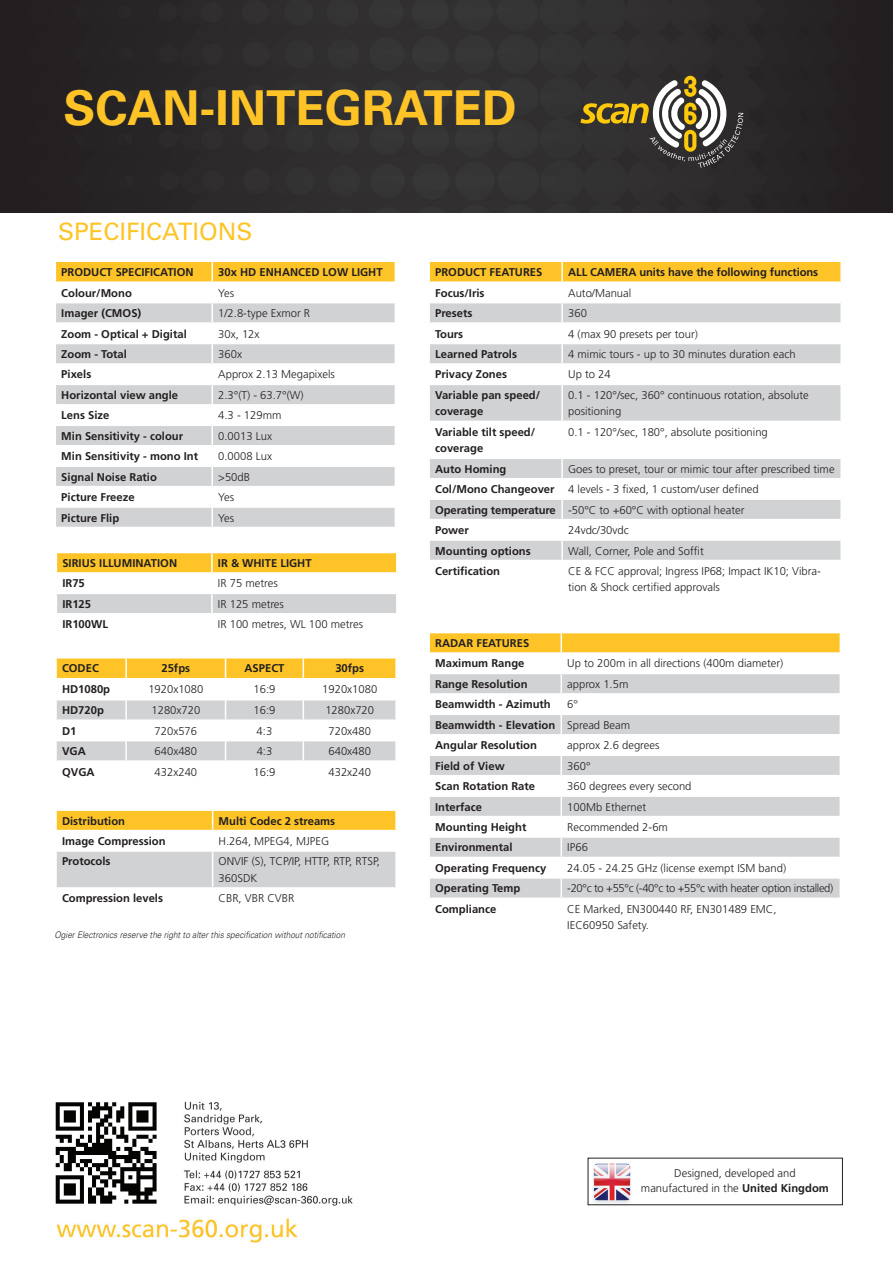
<style>
.page{position:relative;width:893px;height:1263px;background:#fff}
.page>*{position:absolute;margin:0;border:0;box-sizing:border-box;transform-origin:0 0}
.t1{font:700 48px "Univers";color:#fec427}
.t2{font:24px "Univers";color:#fec427}
.t3{font:300 11.25px/16.5px "Frutiger";color:#231f20}
.t4{font:700 11.25px/20.4px "Frutiger";color:#231f20}
.t5{font:300 11.25px "Frutiger";letter-spacing:-.03em;color:#231f20}
.t6{font:italic 300 9.15px "Univers";color:#231f20;scale:.91 1}
.s1{font-weight:700}
.s2{font-weight:300}
</style>
<div class="page">
<img style="left:56px;top:1101px;width:297px;height:142px">
<img style="left:0;top:0;width:893px;height:213px">
<svg style="left:580px;top:76px;width:163px;height:92px;background:#615b4c"></svg>
<svg style="left:55px;top:261px;width:341px;height:266px"></svg>
<svg style="left:56px;top:658px;width:340px;height:103px"></svg>
<svg style="left:56px;top:810px;width:340px;height:78px"></svg>
<svg style="left:430px;top:385px;width:410px;height:175px;fill:#d1d2d4"></svg>
<svg style="left:429px;top:261px;width:413px;height:103px"></svg>
<hr style="left:561px;top:385px;width:2px;height:36px;background:#fff">
<hr style="left:428px;top:421px;width:134px;height:1px;background:#fff">
<hr style="left:562px;top:421px;width:280px;height:1px;background:#fff">
<hr style="left:561px;top:422px;width:2px;height:35px;background:#fff">
<hr style="left:428px;top:457px;width:134px;height:2px;background:#fff">
<hr style="left:562px;top:457px;width:280px;height:2px;background:#fff">
<hr style="left:428px;top:478px;width:134px;height:1px;background:#fff">
<hr style="left:562px;top:478px;width:280px;height:1px;background:#fff">
<hr style="left:428px;top:498px;width:134px;height:2px;background:#fff">
<hr style="left:562px;top:498px;width:280px;height:2px;background:#fff">
<hr style="left:428px;top:519px;width:134px;height:1px;background:#fff">
<hr style="left:562px;top:519px;width:280px;height:1px;background:#fff">
<hr style="left:428px;top:539px;width:134px;height:2px;background:#fff">
<hr style="left:562px;top:539px;width:280px;height:2px;background:#fff">
<svg style="left:561px;top:459px;width:2px;height:101px"></svg>
<svg style="left:840px;top:459px;width:1px;height:101px"></svg>
<svg style="left:56px;top:553px;width:341px;height:60px"></svg>
<svg style="left:429px;top:633px;width:412px;height:264px"></svg>
<img style="left:55px;top:1101px;width:114px;height:113px">
<img style="left:591px;top:1163px;width:42px;height:43px">
<h1 class="t1" style="left:63px;top:80px;width:455px">SCAN-INTEGRATED</h1>
<h2 class="t2" style="left:58px;top:217px;width:196px">SPECIFICATIONS</h2>
<p class="t4" style="left:61px;top:262px;width:134px">PRODUCT SPECIFICATION</p>
<p class="t4" style="left:218px;top:262px;width:166px">30x HD ENHANCED LOW LIGHT</p>
<p class="t4" style="left:61px;top:283px;width:72px">Colour/Mono</p>
<p class="t3" style="left:218px;top:285px;width:17px">Yes</p>
<p class="t4" style="left:61px;top:303px;width:82px">Imager (CMOS)</p>
<p class="t3" style="left:218px;top:305px;width:93px">1/2.8-type Exmor R</p>
<p class="t4" style="left:61px;top:323px;width:127px">Zoom - Optical + Digital</p>
<p class="t3" style="left:218px;top:326px;width:43px">30x, 12x</p>
<p class="t4" style="left:61px;top:344px;width:67px">Zoom - Total</p>
<p class="t3" style="left:218px;top:346px;width:25px">360x</p>
<p class="t4" style="left:61px;top:364px;width:32px">Pixels</p>
<p class="t3" style="left:218px;top:366px;width:118px">Approx 2.13 Megapixels</p>
<p class="t4" style="left:61px;top:385px;width:118px">Horizontal view angle</p>
<p class="t3" style="left:218px;top:387px;width:87px">2.3°(T) - 63.7°(W)</p>
<p class="t4" style="left:61px;top:405px;width:50px">Lens Size</p>
<p class="t3" style="left:218px;top:407px;width:65px">4.3 - 129mm</p>
<p class="t4" style="left:61px;top:426px;width:123px">Min Sensitivity - colour</p>
<p class="t3" style="left:218px;top:428px;width:55px">0.0013 Lux</p>
<p class="t4" style="left:61px;top:446px;width:138px">Min Sensitivity - mono Int</p>
<p class="t3" style="left:218px;top:448px;width:55px">0.0008 Lux</p>
<p class="t4" style="left:61px;top:467px;width:97px">Signal Noise Ratio</p>
<p class="t3" style="left:218px;top:469px;width:33px">&gt;50dB</p>
<p class="t4" style="left:61px;top:487px;width:75px">Picture Freeze</p>
<p class="t3" style="left:218px;top:489px;width:17px">Yes</p>
<p class="t4" style="left:61px;top:507px;width:59px">Picture Flip</p>
<p class="t3" style="left:218px;top:510px;width:17px">Yes</p>
<p class="t4" style="left:62px;top:553px;width:116px">SIRIUS ILLUMINATION</p>
<p class="t4" style="left:218px;top:553px;width:95px">IR &amp; WHITE LIGHT</p>
<p class="t4" style="left:62px;top:573px;width:24px">IR75</p>
<p class="t3" style="left:218px;top:575px;width:61px">IR 75 metres</p>
<p class="t4" style="left:62px;top:594px;width:30px">IR125</p>
<p class="t3" style="left:218px;top:596px;width:68px">IR 125 metres</p>
<p class="t4" style="left:62px;top:614px;width:47px">IR100WL</p>
<p class="t3" style="left:218px;top:616px;width:147px">IR 100 metres, WL 100 metres</p>
<p class="t4" style="left:62px;top:658px;width:38px">CODEC</p>
<p class="t4" style="left:161px;top:658px;width:30px">25fps</p>
<p class="t4" style="left:244px;top:658px;width:42px">ASPECT</p>
<p class="t4" style="left:335px;top:658px;width:30px">30fps</p>
<p class="t4" style="left:62px;top:679px;width:50px">HD1080p</p>
<p class="t3" style="left:148px;top:681px;width:57px">1920x1080</p>
<p class="t3" style="left:253px;top:681px;width:23px">16:9</p>
<p class="t3" style="left:322px;top:681px;width:57px">1920x1080</p>
<p class="t4" style="left:62px;top:700px;width:43px">HD720p</p>
<p class="t3" style="left:151px;top:702px;width:50px">1280x720</p>
<p class="t3" style="left:254px;top:702px;width:23px">16:9</p>
<p class="t3" style="left:325px;top:702px;width:50px">1280x720</p>
<p class="t4" style="left:62px;top:721px;width:16px">D1</p>
<p class="t3" style="left:155px;top:723px;width:44px">720x576</p>
<p class="t3" style="left:257px;top:723px;width:17px">4:3</p>
<p class="t3" style="left:328px;top:723px;width:44px">720x480</p>
<p class="t4" style="left:62px;top:741px;width:25px">VGA</p>
<p class="t3" style="left:155px;top:743px;width:44px">640x480</p>
<p class="t3" style="left:257px;top:743px;width:17px">4:3</p>
<p class="t3" style="left:328px;top:743px;width:44px">640x480</p>
<p class="t4" style="left:62px;top:761px;width:34px">QVGA</p>
<p class="t3" style="left:155px;top:763px;width:44px">432x240</p>
<p class="t3" style="left:254px;top:763px;width:23px">16:9</p>
<p class="t3" style="left:329px;top:763px;width:44px">432x240</p>
<p class="t4" style="left:62px;top:810px;width:65px">Distribution</p>
<p class="t4" style="left:219px;top:810px;width:118px">Multi Codec 2 streams</p>
<p class="t4" style="left:62px;top:831px;width:105px">Image Compression</p>
<p class="t3" style="left:219px;top:833px;width:112px">H.264, MPEG4, MJPEG</p>
<p class="t4" style="left:62px;top:851px;width:50px">Protocols</p>
<p class="t3" style="left:219px;top:853px;width:163px">ONVIF (S), TCP/IP, HTTP, RTP, RTSP,<br>360SDK</p>
<p class="t4" style="left:62px;top:888px;width:103px">Compression levels</p>
<p class="t3" style="left:219px;top:890px;width:77px">CBR, VBR CVBR</p>
<p class="t6" style="left:55px;top:929px;width:321px">Ogier Electronics reserve the right to alter this specification without notification</p>
<p class="t4" style="left:435px;top:262px;width:109px">PRODUCT FEATURES</p>
<p class="t4" style="left:568px;top:262px;width:252px">ALL CAMERA units have the following functions</p>
<p class="t4" style="left:435px;top:283px;width:51px">Focus/Iris</p>
<p class="t3" style="left:568px;top:285px;width:65px">Auto/Manual</p>
<p class="t4" style="left:435px;top:303px;width:39px">Presets</p>
<p class="t3" style="left:568px;top:305px;width:20px">360</p>
<p class="t4" style="left:435px;top:323px;width:30px">Tours</p>
<p class="t3" style="left:568px;top:326px;width:131px">4 (max 90 presets per tour)</p>
<p class="t4" style="left:435px;top:344px;width:83px">Learned Patrols</p>
<p class="t3" style="left:568px;top:346px;width:229px">4 mimic tours - up to 30 minutes duration each</p>
<p class="t4" style="left:435px;top:364px;width:73px">Privacy Zones</p>
<p class="t3" style="left:568px;top:366px;width:44px">Up to 24</p>
<p class="t4" style="left:435px;top:387px;width:107px;line-height:16.5px">Variable pan speed/ coverage</p>
<p class="t3" style="left:568px;top:387px;width:242px">0.1 - 120°/sec, 360° continuous rotation, absolute positioning</p>
<p class="t4" style="left:435px;top:424px;width:102px;line-height:16.5px">Variable tilt speed/ coverage</p>
<p class="t3" style="left:568px;top:424px;width:201px">0.1 - 120°/sec, 180°, absolute positioning</p>
<p class="t4" style="left:435px;top:459px;width:73px">Auto Homing</p>
<p class="t3" style="left:435px;top:459px;width:401px;line-height:20.4px;text-indent:133px">Goes to preset, tour or mimic tour after prescribed time <span class="s1">Col/Mono Changeover</span> 4 levels - 3 fixed, 1 custom/user defined<br><span class="s1">Operating temperature</span> -50°C to +60°C with optional heater<br><span class="s1">Power</span></p>
<p class="t3" style="left:568px;top:522px;width:62px">24vdc/30vdc</p>
<p class="t4" style="left:435px;top:540px;width:97px">Mounting options</p>
<p class="t3" style="left:568px;top:543px;width:137px">Wall, Corner, Pole and Soffit</p>
<p class="t4" style="left:435px;top:561px;width:67px">Certification</p>
<p class="t3" style="left:568px;top:563px;width:254px">CE &amp; FCC approval; Ingress IP68; Impact IK10; Vibra&shy;tion &amp; Shock certified approvals</p>
<p class="t4" style="left:435px;top:633px;width:96px">RADAR FEATURES<br>Maximum Range</p>
<p class="t3" style="left:567px;top:655px;width:218px">Up to 200m in all directions (400m diameter)</p>
<p class="t4" style="left:435px;top:674px;width:94px">Range Resolution</p>
<p class="t3" style="left:567px;top:676px;width:63px">approx 1.5m</p>
<p class="t4" style="left:435px;top:694px;width:117px">Beamwidth - Azimuth</p>
<p class="t4" style="left:435px;top:694px;width:197px;text-indent:132px"><span class="s2">6°<br></span>Beamwidth - Elevation <span class="s2">Spread Beam<br></span>Angular Resolution</p>
<p class="t3" style="left:567px;top:737px;width:94px">approx 2.6 degrees</p>
<p class="t4" style="left:435px;top:756px;width:71px">Field of View</p>
<p class="t3" style="left:567px;top:758px;width:25px">360°</p>
<p class="t4" style="left:435px;top:776px;width:102px">Scan Rotation Rate</p>
<p class="t3" style="left:567px;top:778px;width:126px">360 degrees every second</p>
<p class="t4" style="left:435px;top:796px;width:48px">Interface</p>
<p class="t3" style="left:567px;top:799px;width:80px">100Mb Ethernet</p>
<p class="t4" style="left:435px;top:817px;width:93px">Mounting Height</p>
<p class="t3" style="left:567px;top:819px;width:102px">Recommended 2-6m</p>
<p class="t4" style="left:435px;top:837px;width:79px">Environmental</p>
<p class="t3" style="left:567px;top:839px;width:22px">IP66</p>
<p class="t4" style="left:435px;top:858px;width:113px">Operating Frequency</p>
<p class="t3" style="left:567px;top:860px;width:220px">24.05 - 24.25 GHz (license exempt ISM band)</p>
<p class="t4" style="left:435px;top:878px;width:87px">Operating Temp</p>
<p class="t5" style="left:567px;top:882px;width:268px">-20°c to +55°c (-40°c to +55°c with heater option installed)</p>
<p class="t4" style="left:435px;top:899px;width:63px">Compliance</p>
<p class="t3" style="left:567px;top:901px;width:211px">CE Marked, EN300440 RF, EN301489 EMC,<br>IEC60950 Safety.</p>
<p class="t3" style="left:641px;top:1166px;width:189px;line-height:15px;text-align:center">Designed, developed and manufactured in the <span class="s1">United Kingdom</span></p>
</div>
